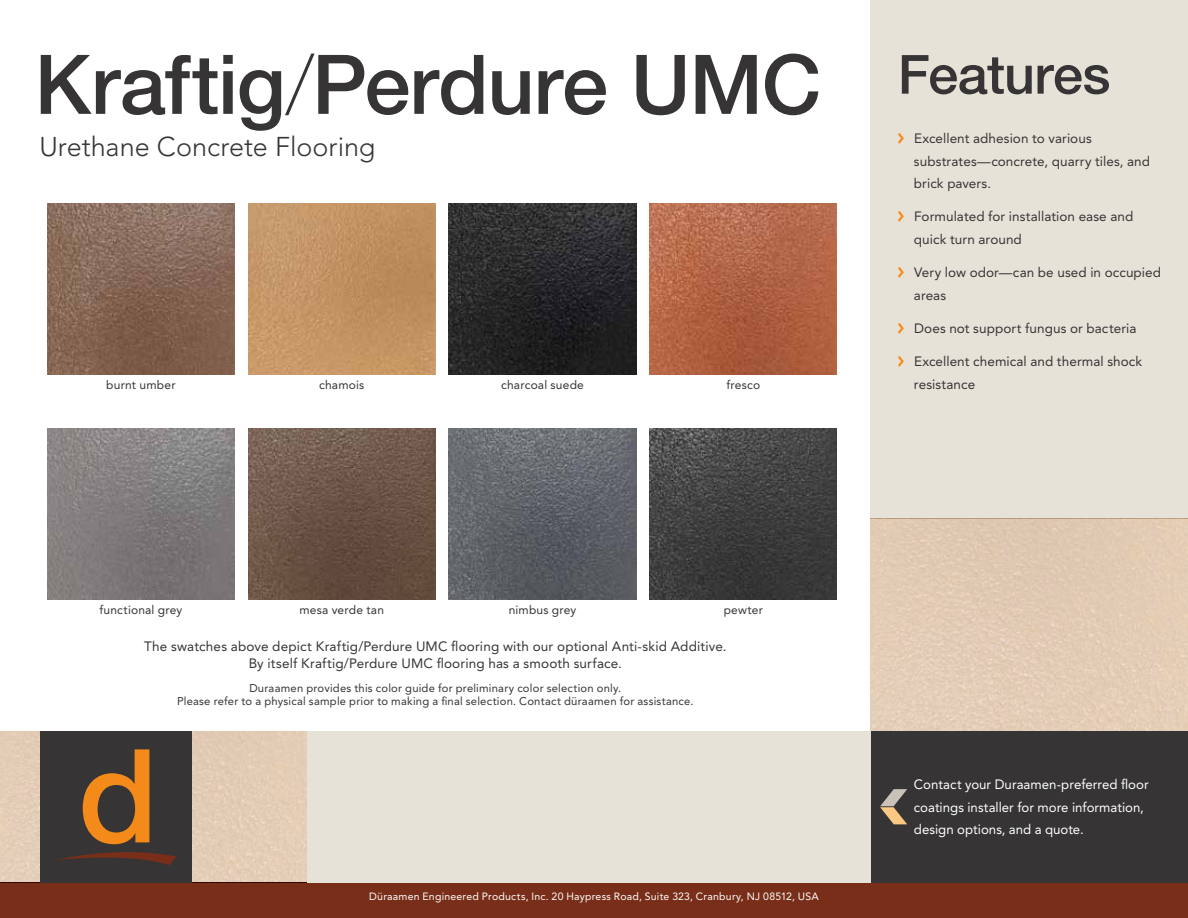
<style>
.page{position:relative;width:1188px;height:918px;background:#fff}
.page>*{position:absolute;margin:0;border:0;box-sizing:border-box;transform-origin:0 0}
.t1{font:500 82.5px "Helvetica Neue LT Std";letter-spacing:-.01em;color:#363435}
.t2{font:500 54px "Helvetica Neue LT Std";letter-spacing:-.01em;color:#363435}
.t3{font:300 27px "Avenir LT Std";color:#363435}
.t4{font:13.5px/22.5px "Avenir LT Std";letter-spacing:.005em;color:#363435}
.t5{font:13.5px/22.5px "Avenir LT Std";color:#fff}
.t6{font:12px "Avenir LT Std";letter-spacing:.015em;color:#363435}
.t7{font:11.25px/13.5px "Avenir LT Std";letter-spacing:.02em;color:#363435;text-align:center}
.t8{font:10.5px "Avenir LT Std";letter-spacing:.02em;color:#fff}
.s1{font-weight:100}
</style>
<div class="page">
<img style="left:47px;top:203px;width:187px;height:171px">
<img style="left:248px;top:203px;width:187px;height:171px">
<img style="left:449px;top:203px;width:187px;height:171px">
<img style="left:650px;top:203px;width:187px;height:171px">
<img style="left:47px;top:429px;width:187px;height:171px">
<img style="left:248px;top:429px;width:187px;height:171px">
<img style="left:449px;top:429px;width:187px;height:171px">
<img style="left:650px;top:429px;width:187px;height:171px">
<div style="left:0;top:883px;width:1188px;height:35px;background:#792e19"></div>
<div style="left:871px;top:0;width:317px;height:518px;background:#e7e2d8"></div>
<div style="left:871px;top:518px;width:317px;height:213px;background:#e2ccb5"></div>
<div style="left:0;top:732px;width:307px;height:151px;background:#e3cdb6"></div>
<div style="left:871px;top:731px;width:317px;height:152px;background:#363435"></div>
<div style="left:40px;top:732px;width:152px;height:151px;background:#363435"></div>
<svg style="left:57px;top:749px;width:120px;height:116px"></svg>
<div style="left:307px;top:732px;width:564px;height:151px;background:#e7e2d8"></div>
<svg style="left:880px;top:789px;width:27px;height:35px"></svg>
<h1 class="t1" style="left:34px;top:35px;width:788px">Kraftig<span class="s1">/</span>Perdure UMC</h1>
<h3 class="t3" style="left:40px;top:131px;width:337px">Urethane Concrete Flooring</h3>
<p class="t6" style="left:106px;top:377px;width:71px">burnt umber</p>
<p class="t6" style="left:319px;top:377px;width:47px">chamois</p>
<p class="t6" style="left:501px;top:377px;width:84px">charcoal suede</p>
<p class="t6" style="left:726px;top:377px;width:35px">fresco</p>
<h2 class="t2" style="left:898px;top:42px;width:214px">Features</h2>
<p class="t4" style="left:914px;top:127px;width:238px">Excellent adhesion to various substrates—concrete, quarry tiles, and brick pavers.</p>
<p class="t4" style="left:914px;top:206px;width:221px">Formulated for installation ease and quick turn around</p>
<p class="t4" style="left:914px;top:261px;width:249px">Very low odor—can be used in occupied areas</p>
<p class="t4" style="left:914px;top:317px;width:224px">Does not support fungus or bacteria</p>
<p class="t4" style="left:914px;top:351px;width:230px">Excellent chemical and thermal shock resistance</p>
<p class="t6" style="left:99px;top:603px;width:84px">functional grey</p>
<p class="t6" style="left:299px;top:603px;width:86px">mesa verde tan</p>
<p class="t6" style="left:509px;top:603px;width:69px">nimbus grey</p>
<p class="t6" style="left:724px;top:603px;width:41px">pewter</p>
<p class="t4" style="left:144px;top:639px;width:584px;line-height:16.2px;text-align:center">The swatches above depict Kraftig/Perdure UMC flooring with our optional Anti-skid Additive.<br>By itself Kraftig/Perdure UMC flooring has a smooth surface.</p>
<p class="t7" style="left:177px;top:681px;width:518px">Duraamen provides this color guide for preliminary color selection only.<br>Please refer to a physical sample prior to making a final selection. Contact düraamen for assistance.</p>
<p class="t8" style="left:369px;top:890px;width:451px">Düraamen Engineered Products, Inc. 20 Haypress Road, Suite 323, Cranbury, NJ 08512, USA</p>
<p class="t5" style="left:914px;top:774px;width:236px">Contact your Duraamen-preferred floor coatings installer for more information, design options, and a quote.</p>
</div>
